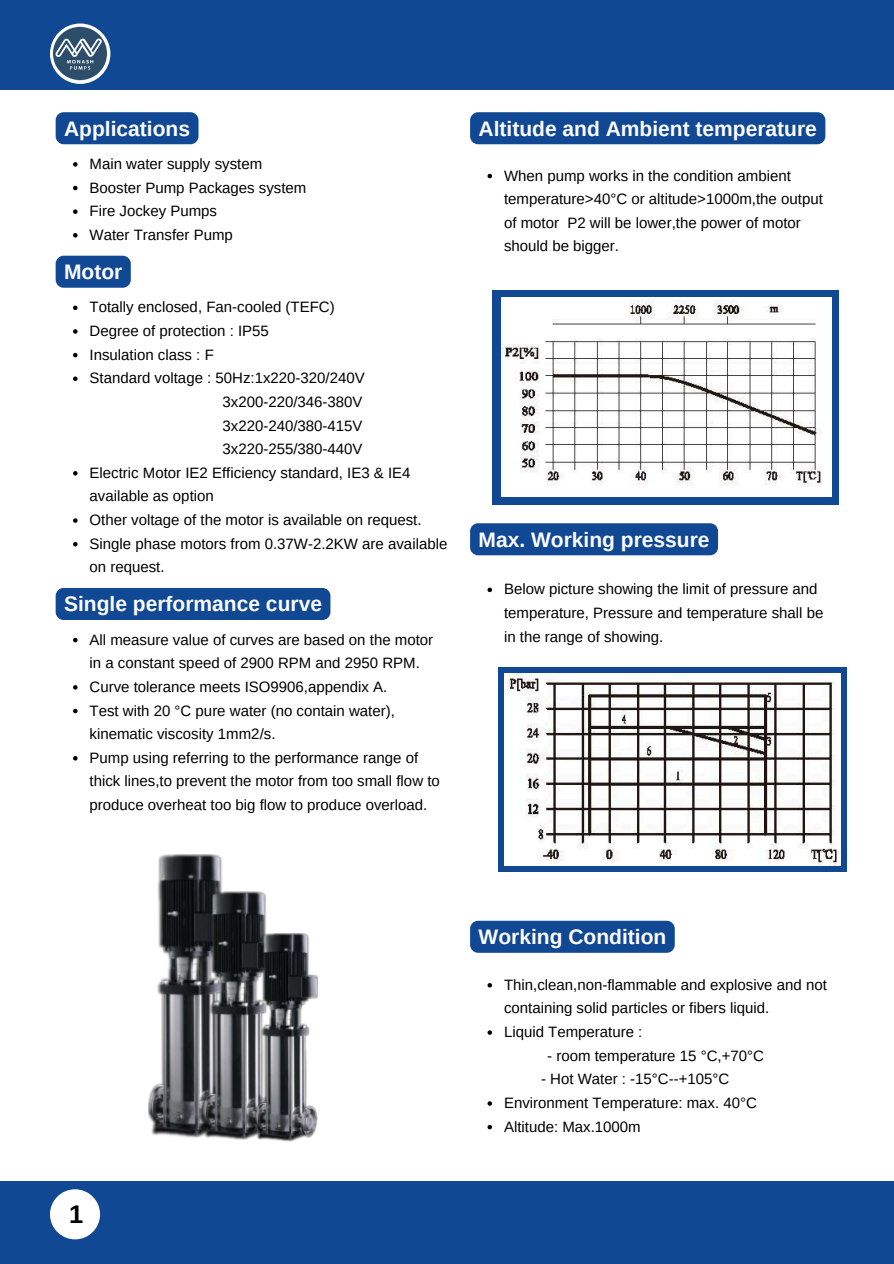
<style>
.page{position:relative;width:894px;height:1264px;background:#fff}
.page>*{position:absolute;margin:0;border:0;box-sizing:border-box;transform-origin:0 0}
.t1{font:700 25.5px "Arimo";color:#000}
.t2{font:700 21px "Arimo";color:#fdfcfc}
.t3{font:15px/23.7px "Arimo";color:#000}
</style>
<div class="page">
<div style="left:0;top:1181px;width:893px;height:82px;background:#104894"></div>
<svg style="left:492px;top:290px;width:346px;height:214px;background:#2b5da0"></svg>
<img style="left:502px;top:298px;width:328px;height:198px">
<div style="left:498px;top:666px;width:348px;height:205px;background:#104894"></div>
<img style="left:504px;top:673px;width:336px;height:192px">
<div style="left:56px;top:256px;width:75px;height:32px;background:#104894;border-radius:8px"></div>
<svg style="left:73px;top:305px;width:4px;height:5px"></svg>
<svg style="left:73px;top:329px;width:4px;height:5px"></svg>
<svg style="left:73px;top:353px;width:4px;height:4px"></svg>
<svg style="left:73px;top:376px;width:4px;height:5px"></svg>
<svg style="left:73px;top:471px;width:4px;height:4px"></svg>
<svg style="left:73px;top:518px;width:4px;height:5px"></svg>
<svg style="left:73px;top:542px;width:4px;height:4px"></svg>
<svg style="left:73px;top:638px;width:4px;height:4px"></svg>
<svg style="left:73px;top:685px;width:4px;height:4px"></svg>
<svg style="left:73px;top:708px;width:4px;height:5px"></svg>
<svg style="left:73px;top:756px;width:4px;height:4px"></svg>
<svg style="left:487px;top:174px;width:5px;height:4px"></svg>
<svg style="left:487px;top:587px;width:5px;height:5px"></svg>
<svg style="left:487px;top:983px;width:5px;height:4px"></svg>
<svg style="left:487px;top:1030px;width:5px;height:4px"></svg>
<svg style="left:487px;top:1101px;width:5px;height:4px"></svg>
<svg style="left:487px;top:1124px;width:5px;height:5px"></svg>
<div style="left:56px;top:588px;width:274px;height:32px;background:#104894;border-radius:8px"></div>
<div style="left:470px;top:112px;width:355px;height:32px;background:#104894;border-radius:8px"></div>
<div style="left:470px;top:523px;width:247px;height:32px;background:#104894;border-radius:8px"></div>
<div style="left:470px;top:920px;width:204px;height:32px;background:#104894;border-radius:8px"></div>
<div style="left:56px;top:112px;width:142px;height:32px;background:#104894;border-radius:8px"></div>
<svg style="left:73px;top:162px;width:4px;height:5px"></svg>
<svg style="left:73px;top:186px;width:4px;height:4px"></svg>
<svg style="left:73px;top:209px;width:4px;height:5px"></svg>
<svg style="left:73px;top:233px;width:4px;height:4px"></svg>
<img style="left:158px;top:854px;width:64px;height:17px">
<img style="left:148px;top:871px;width:118px;height:267px">
<img style="left:205px;top:916px;width:113px;height:226px">
<div style="left:50px;top:1189px;width:50px;height:50px;background:#fff;border-radius:50%"></div>
<div style="left:0;top:0;width:893px;height:89px;background:#104894"></div>
<img style="left:50px;top:23px;width:61px;height:61px">
<p class="t2" style="left:64px;top:116px;width:127px">Applications</p>
<p class="t3" style="left:89px;top:152px;width:174px">Main water supply system</p>
<h1 class="t3" style="left:89px;top:175px;width:218px">Booster Pump Packages system</h1>
<p class="t3" style="left:89px;top:199px;width:129px">Fire Jockey Pumps</p>
<p class="t3" style="left:89px;top:223px;width:145px">Water Transfer Pump</p>
<h1 class="t2" style="left:64px;top:260px;width:60px">Motor</h1>
<p class="t3" style="left:89px;top:295px;width:246px">Totally enclosed, Fan-cooled (TEFC)</p>
<p class="t3" style="left:89px;top:319px;width:181px">Degree of protection : IP55</p>
<p class="t3" style="left:89px;top:342px;width:126px">Insulation class : F</p>
<p class="t3" style="left:89px;top:366px;width:277px">Standard voltage : 50Hz:1x220-320/240V</p>
<h1 class="t3" style="left:222px;top:390px;width:142px">3x200-220/346-380V</h1>
<p class="t3" style="left:222px;top:413px;width:142px">3x220-240/380-415V</p>
<p class="t3" style="left:222px;top:437px;width:142px">3x220-255/380-440V</p>
<p class="t3" style="left:89px;top:461px;width:322px">Electric Motor IE2 Efficiency standard, IE3 &amp; IE4 available as option</p>
<p class="t3" style="left:89px;top:508px;width:333px">Other voltage of the motor is available on request.</p>
<p class="t3" style="left:89px;top:531px;width:359px">Single phase motors from 0.37W-2.2KW are available on request.</p>
<p class="t2" style="left:64px;top:592px;width:259px">Single performance curve</p>
<p class="t3" style="left:89px;top:627px;width:345px">All measure value of curves are based on the motor in a constant speed of 2900 RPM and 2950 RPM.</p>
<p class="t3" style="left:89px;top:674px;width:299px">Curve tolerance meets ISO9906,appendix A.</p>
<p class="t3" style="left:89px;top:698px;width:307px">Test with 20 °C pure water (no contain water), kinematic viscosity 1mm2/s.</p>
<p class="t3" style="left:89px;top:745px;width:352px">Pump using referring to the performance range of thick lines,to prevent the motor from too small flow to produce overheat too big flow to produce overload.</p>
<p class="t2" style="left:478px;top:116px;width:340px">Altitude and Ambient temperature</p>
<p class="t3" style="left:504px;top:163px;width:320px">When pump works in the condition ambient temperature&gt;40°C or altitude&gt;1000m,the output of motor P2 will be lower,the power of motor should be bigger.</p>
<p class="t2" style="left:478px;top:527px;width:232px">Max. Working pressure</p>
<h1 class="t3" style="left:504px;top:577px;width:321px">Below picture showing the limit of pressure and temperature, Pressure and temperature shall be in the range of showing.</h1>
<p class="t1" style="left:69px;top:1200px;width:16px">1</p>
<h1 class="t2" style="left:478px;top:925px;width:189px">Working Condition</h1>
<p class="t3" style="left:504px;top:972px;width:324px">Thin,clean,non-flammable and explosive and not containing solid particles or fibers liquid.</p>
<p class="t3" style="left:504px;top:1020px;width:140px">Liquid Temperature :</p>
<p class="t3" style="left:547px;top:1043px;width:218px">- room temperature 15 °C,+70°C</p>
<p class="t3" style="left:541px;top:1067px;width:190px">- Hot Water : -15°C--+105°C</p>
<p class="t3" style="left:504px;top:1090px;width:254px">Environment Temperature: max. 40°C</p>
<p class="t3" style="left:504px;top:1114px;width:138px">Altitude: Max.1000m</p>
</div>
